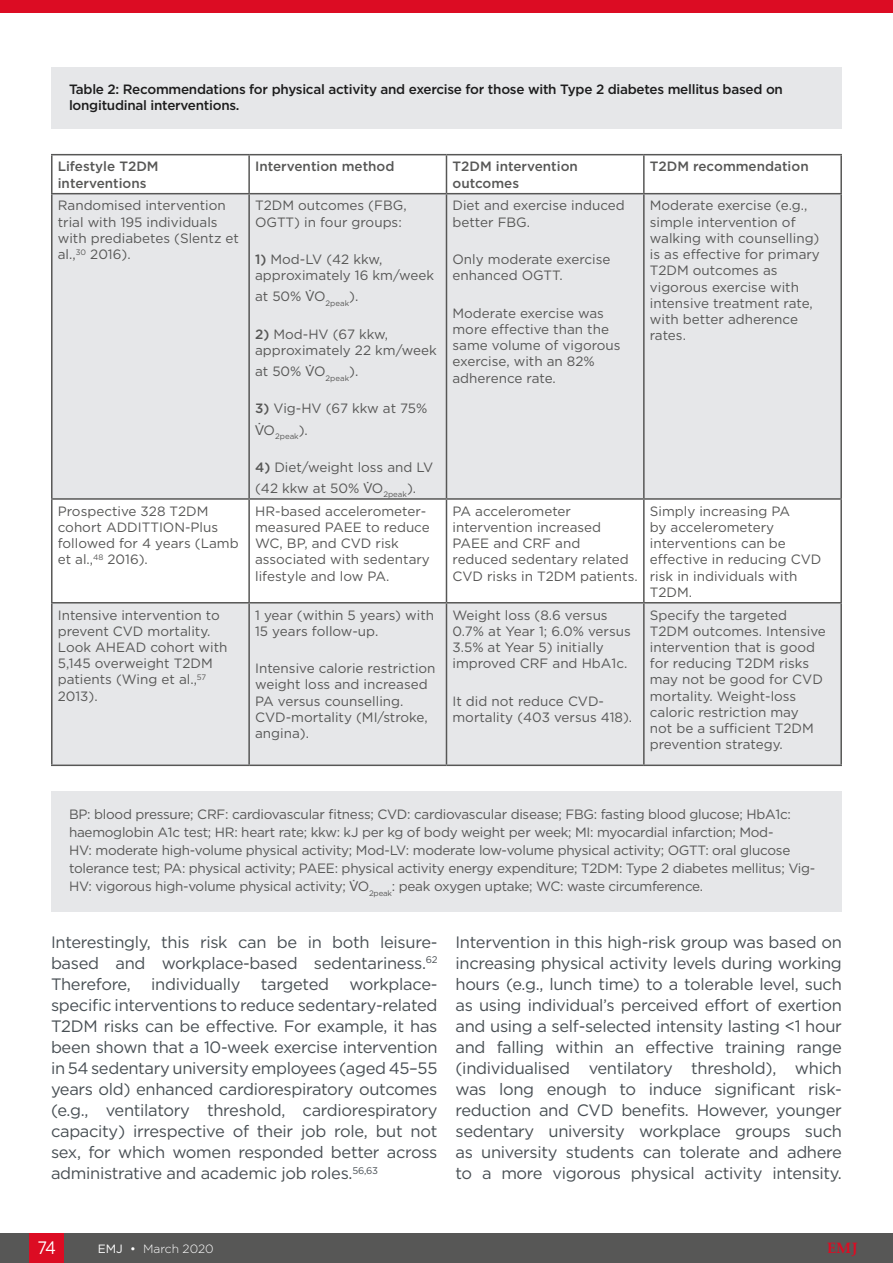
<style>
.page{position:relative;width:893px;height:1263px;background:#fff}
.page>*{position:absolute;margin:0;border:0;box-sizing:border-box;transform-origin:0 0}
.t1{font:18px "Gotham";color:#fff;scale:.9 1}
.Body_Text{font:16.5px/21px "Gotham";letter-spacing:-.02em;color:#484f54;text-align:justify}
.t2{font:700 15px "Palatino Linotype";color:#dc0c23}
.Figure_Table_Box_Des{font:13.5px/16.2px "Gotham";color:#575756}
.Figure_Table_Box_Des-2{font:13.5px/18px "Gotham";letter-spacing:-.02em;color:#575756}
.t3{font:500 13.5px/16.2px "Gotham";letter-spacing:-.02em;color:#1d1d1d}
.t4{font:500 13.5px/16.2px "Gotham";color:#575756}
.t5{font:300 12px "Gotham";color:#fff}
.t6{font:7.8px "Gotham";color:#575756}
.s1{font-weight:500}
.s2{font-family:"Arial"}
.s3{font-weight:400}
</style>
<div class="page">
<div style="left:0;top:1233px;width:893px;height:30px;background:#575756"></div>
<div style="left:30px;top:1233px;width:34px;height:30px;background:#dc0c23"></div>
<div style="left:0;top:0;width:893px;height:13px;background:#dc0c23"></div>
<svg style="left:53px;top:194px;width:787px;height:570px;fill:#e6e7e9"></svg>
<hr style="left:51px;top:154px;width:198px;height:1px;background:#575756">
<hr style="left:51px;top:155px;width:2px;height:38px;background:#575756">
<hr style="left:249px;top:154px;width:197px;height:1px;background:#575756">
<hr style="left:248px;top:155px;width:2px;height:38px;background:#575756">
<hr style="left:446px;top:154px;width:198px;height:1px;background:#575756">
<hr style="left:446px;top:155px;width:1px;height:38px;background:#575756">
<hr style="left:644px;top:154px;width:198px;height:1px;background:#575756">
<hr style="left:643px;top:155px;width:2px;height:38px;background:#575756">
<hr style="left:840px;top:155px;width:2px;height:38px;background:#575756">
<hr style="left:51px;top:193px;width:198px;height:1px;background:#575756">
<hr style="left:51px;top:194px;width:2px;height:304px;background:#575756">
<hr style="left:249px;top:193px;width:197px;height:1px;background:#575756">
<hr style="left:248px;top:194px;width:2px;height:304px;background:#575756">
<hr style="left:446px;top:193px;width:198px;height:1px;background:#575756">
<hr style="left:446px;top:194px;width:1px;height:304px;background:#575756">
<hr style="left:644px;top:193px;width:198px;height:1px;background:#575756">
<hr style="left:643px;top:194px;width:2px;height:304px;background:#575756">
<hr style="left:840px;top:194px;width:2px;height:304px;background:#575756">
<hr style="left:51px;top:498px;width:198px;height:2px;background:#575756">
<hr style="left:51px;top:500px;width:2px;height:102px;background:#575756">
<hr style="left:249px;top:498px;width:197px;height:2px;background:#575756">
<hr style="left:248px;top:500px;width:2px;height:102px;background:#575756">
<hr style="left:446px;top:498px;width:198px;height:2px;background:#575756">
<hr style="left:446px;top:500px;width:1px;height:102px;background:#575756">
<hr style="left:644px;top:498px;width:198px;height:2px;background:#575756">
<hr style="left:643px;top:500px;width:2px;height:102px;background:#575756">
<hr style="left:840px;top:500px;width:2px;height:102px;background:#575756">
<hr style="left:51px;top:602px;width:198px;height:1px;background:#575756">
<hr style="left:51px;top:603px;width:2px;height:161px;background:#575756">
<hr style="left:249px;top:602px;width:197px;height:1px;background:#575756">
<hr style="left:248px;top:603px;width:2px;height:161px;background:#575756">
<hr style="left:446px;top:602px;width:198px;height:1px;background:#575756">
<hr style="left:446px;top:603px;width:1px;height:161px;background:#575756">
<hr style="left:644px;top:602px;width:198px;height:1px;background:#575756">
<hr style="left:643px;top:603px;width:2px;height:161px;background:#575756">
<hr style="left:840px;top:603px;width:2px;height:161px;background:#575756">
<hr style="left:51px;top:764px;width:198px;height:2px;background:#575756">
<hr style="left:249px;top:764px;width:197px;height:2px;background:#575756">
<hr style="left:446px;top:764px;width:198px;height:2px;background:#575756">
<hr style="left:644px;top:764px;width:198px;height:2px;background:#575756">
<div style="left:51px;top:67px;width:791px;height:61px;background:#e6e7e9"></div>
<div style="left:51px;top:791px;width:791px;height:121px;background:#e6e7e9"></div>
<p class="t3" style="left:69px;top:81px;width:715px">Table 2: Recommendations for physical activity and exercise for those with Type 2 diabetes mellitus based on longitudinal interventions.</p>
<p class="t4" style="left:58px;top:158px;width:102px">Lifestyle T2DM interventions</p>
<p class="t4" style="left:255px;top:158px;width:141px">Intervention method</p>
<p class="t4" style="left:452px;top:158px;width:127px">T2DM intervention outcomes</p>
<p class="t4" style="left:650px;top:158px;width:160px">T2DM recommendation</p>
<p class="Figure_Table_Box_Des" style="left:58px;top:197px;width:183px">Randomised intervention trial with 195 individuals with prediabetes (Slentz et al.,<sup>30</sup> 2016).</p>
<p class="Figure_Table_Box_Des" style="left:255px;top:197px;width:153px">T2DM outcomes (FBG,<br>OGTT) in four groups:</p>
<p class="Figure_Table_Box_Des" style="left:452px;top:197px;width:174px">Diet and exercise induced better FBG.</p>
<p class="Figure_Table_Box_Des" style="left:452px;top:251px;width:160px">Only moderate exercise enhanced OGTT.</p>
<p class="Figure_Table_Box_Des" style="left:452px;top:305px;width:170px">Moderate exercise was more effective than the same volume of vigorous exercise, with an 82% adherence rate.</p>
<p class="Figure_Table_Box_Des" style="left:650px;top:197px;width:172px">Moderate exercise (e.g., simple intervention of walking with counselling) is as effective for primary<br>T2DM outcomes as vigorous exercise with intensive treatment rate, with better adherence rates.</p>
<p class="Figure_Table_Box_Des" style="left:255px;top:251px;width:181px"><span class="s1">1)</span> Mod-LV (42 kkw, approximately 16 km/week</p>
<p class="Figure_Table_Box_Des" style="left:255px;top:288px;width:105px">at 50% <span class="s2">V</span><sup>̇</sup> O<sub>2peak</sub>).</p>
<p class="Figure_Table_Box_Des" style="left:255px;top:326px;width:183px"><span class="s1">2)</span> Mod-HV (67 kkw, approximately 22 km/week</p>
<p class="Figure_Table_Box_Des" style="left:255px;top:363px;width:105px">at 50% <span class="s2">V</span><sup>̇</sup> O<sub>2peak</sub>).</p>
<p class="Figure_Table_Box_Des" style="left:255px;top:400px;width:174px"><span class="s1">3)</span> Vig-HV (67 kkw at 75%</p>
<p class="t6" style="left:255px;top:431px;width:54px"><sup>V̇</sup> <sup>O</sup>2peak<sup>).</sup></p>
<p class="Figure_Table_Box_Des" style="left:255px;top:456px;width:180px;line-height:21px"><span class="s1">4)</span> Diet/weight loss and LV (42 kkw at 50% <span class="s2">V</span><sup>̇</sup> O<sub>2peak</sub>).</p>
<p class="Figure_Table_Box_Des" style="left:58px;top:503px;width:182px">Prospective 328 T2DM cohort ADDITTION-Plus followed for 4 years (Lamb et al.,<sup>48</sup> 2016).</p>
<p class="Figure_Table_Box_Des" style="left:255px;top:503px;width:176px">HR-based accelerometer&shy;measured PAEE to reduce<br>WC, BP, and CVD risk associated with sedentary lifestyle and low PA.</p>
<p class="Figure_Table_Box_Des" style="left:452px;top:503px;width:187px">PA accelerometer intervention increased<br>PAEE and CRF and reduced sedentary related<br>CVD risks in T2DM patients.</p>
<p class="Figure_Table_Box_Des" style="left:650px;top:503px;width:173px">Simply increasing PA<br>by accelerometery interventions can be effective in reducing CVD risk in individuals with<br>T2DM.</p>
<p class="Figure_Table_Box_Des" style="left:58px;top:606px;width:171px">Intensive intervention to prevent CVD mortality.<br>Look AHEAD cohort with<br>5,145 overweight T2DM patients (Wing et al.,<sup>57<br></sup>2013).</p>
<p class="Figure_Table_Box_Des" style="left:255px;top:606px;width:180px">1 year (within 5 years) with<br>15 years follow-up.</p>
<p class="Figure_Table_Box_Des" style="left:650px;top:606px;width:178px">Specify the targeted<br>T2DM outcomes. Intensive intervention that is good for reducing T2DM risks may not be good for CVD mortality. Weight-loss caloric restriction may<br>not be a sufficient T2DM prevention strategy.</p>
<p class="Figure_Table_Box_Des" style="left:452px;top:606px;width:180px">Weight loss (8.6 versus<br>0.7% at Year 1; 6.0% versus<br>3.5% at Year 5) initially improved CRF and HbA1c.</p>
<p class="Figure_Table_Box_Des" style="left:452px;top:692px;width:181px">It did not reduce CVD&shy;mortality (403 versus 418).</p>
<p class="Figure_Table_Box_Des" style="left:255px;top:660px;width:182px">Intensive calorie restriction weight loss and increased<br>PA versus counselling.<br>CVD-mortality (MI/stroke, angina).</p>
<p class="Figure_Table_Box_Des-2" style="left:69px;top:805px;width:748px">BP: blood pressure; CRF: cardiovascular fitness; CVD: cardiovascular disease; FBG: fasting blood glucose; HbA1c: haemoglobin A1c test; HR: heart rate; kkw: kJ per kg of body weight per week; MI: myocardial infarction; Mod-<br>HV: moderate high-volume physical activity; Mod-LV: moderate low-volume physical activity; OGTT: oral glucose tolerance test; PA: physical activity; PAEE: physical activity energy expenditure; T2DM: Type 2 diabetes mellitus; Vig-HV: vigorous high-volume physical activity; <span class="s2">V</span><sup>̇</sup> O<sub>2peak</sub>: peak oxygen uptake; WC: waste circumference.</p>
<p class="Body_Text" style="left:51px;top:931px;width:388px">Interestingly, this risk can be in both leisure&shy;based and workplace-based sedentariness.<sup>62<br></sup>Therefore, individually targeted workplace&shy;specific interventions to reduce sedentary-related T2DM risks can be effective. For example, it has been shown that a 10-week exercise intervention in 54 sedentary university employees (aged 45–55 years old) enhanced cardiorespiratory outcomes (e.g., ventilatory threshold, cardiorespiratory capacity) irrespective of their job role, but not sex, for which women responded better across administrative and academic job roles.<sup>56,63</sup></p>
<p class="Body_Text" style="left:455px;top:931px;width:388px">Intervention in this high-risk group was based on increasing physical activity levels during working hours (e.g., lunch time) to a tolerable level, such as using individual’s perceived effort of exertion and using a self-selected intensity lasting &lt;1 hour and falling within an effective training range (individualised ventilatory threshold), which was long enough to induce significant risk&shy;reduction and CVD benefits. However, younger sedentary university workplace groups such as university students can tolerate and adhere to a more vigorous physical activity intensity.</p>
<h1 class="t1" style="left:37px;top:1236px;width:22px">74</h1>
<p class="t5" style="left:98px;top:1241px;width:117px"><span class="s3">EMJ •</span> March 2020</p>
<p class="t2" style="left:827px;top:1238px;width:32px">EMJ</p>
</div>
